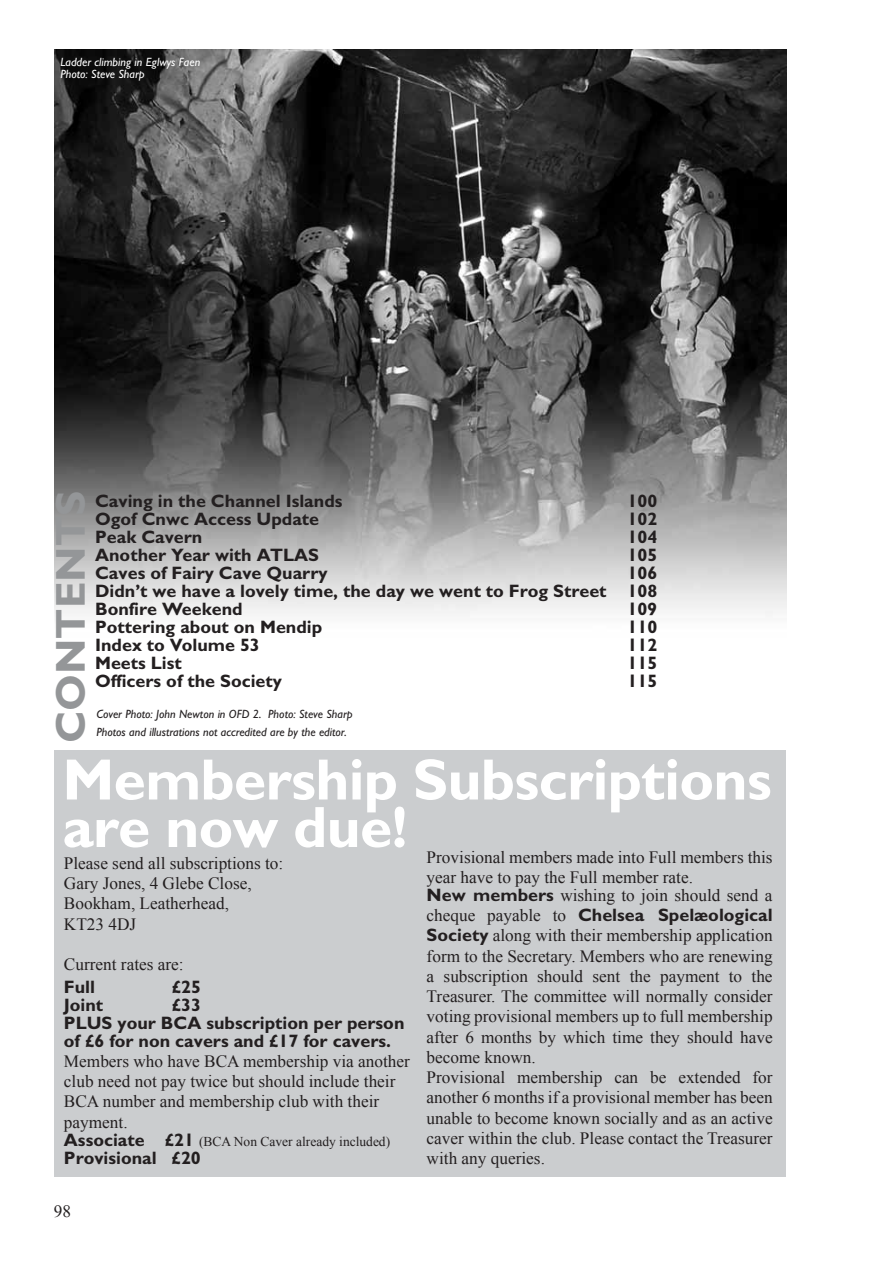
<style>
.page{position:relative;width:893px;height:1263px;background:#fff}
.page>*{position:absolute;margin:0;border:0;box-sizing:border-box;transform-origin:0 0}
.t1{font:700 58.5px/47.5px "M Gill Sans";letter-spacing:-.01em;color:#fff}
.t2{font:700 42px "M Gill Sans";color:#949698}
.t3{font:700 18px/18px "M Gill Sans";color:#231f20;text-align:justify}
.t4{font:17.25px/20.2px "Times New Roman";color:#231f20}
.t5{font:13.5px "Times New Roman";color:#231f20}
.t6{font:italic 12px/18px "M Gill Sans";color:#231f20}
.t7{font:italic 12px/12px "M Gill Sans";color:#fff}
.s1{font-family:"M Gill Sans";font-weight:700;font-size:18px}
.s2{font-family:"Times New Roman";font-weight:400;font-size:17.25px}
</style>
<div class="page">
<img style="left:54px;top:49px;width:733px;height:565px">
<div style="left:54px;top:750px;width:731px;height:427px;background:#cbcdcf"></div>
<p class="t7" style="left:60px;top:56px;width:141px">Ladder climbing in Eglwys Faen<br>Photo: Steve Sharp</p>
<h2 class="t2" style="left:47px;top:743px;width:254px;rotate:-90deg">CONTENTS</h2>
<p class="t3" style="left:95px;top:492px;width:249px">Caving in the Channel Islands</p>
<p class="t3" style="left:628px;top:492px;width:31px">100</p>
<p class="t3" style="left:95px;top:510px;width:226px">Ogof Cnwc Access Update</p>
<p class="t3" style="left:628px;top:510px;width:31px">102</p>
<p class="t3" style="left:95px;top:528px;width:109px">Peak Cavern</p>
<p class="t3" style="left:628px;top:528px;width:31px">104</p>
<p class="t3" style="left:95px;top:546px;width:225px">Another Year with ATLAS</p>
<p class="t3" style="left:628px;top:546px;width:31px">105</p>
<p class="t3" style="left:95px;top:564px;width:234px">Caves of Fairy Cave Quarry</p>
<p class="t3" style="left:95px;top:564px;width:564px;text-indent:532px">106<br>Didn’t we have a lovely time, the day we went to Frog Street 108<br>Bonfire Weekend</p>
<p class="t3" style="left:628px;top:600px;width:31px">109</p>
<p class="t3" style="left:95px;top:618px;width:229px">Pottering about on Mendip</p>
<p class="t3" style="left:628px;top:618px;width:31px">110</p>
<p class="t3" style="left:95px;top:636px;width:166px">Index to Volume 53</p>
<p class="t3" style="left:628px;top:636px;width:31px">112</p>
<p class="t3" style="left:95px;top:654px;width:88px">Meets List</p>
<p class="t3" style="left:628px;top:654px;width:31px">115</p>
<p class="t3" style="left:95px;top:672px;width:188px">Officers of the Society</p>
<p class="t3" style="left:628px;top:672px;width:31px">115</p>
<p class="t6" style="left:97px;top:705px;width:258px">Cover Photo: John Newton in OFD 2. Photo: Steve Sharp<br>Photos and illustrations not accredited are by the editor.</p>
<h1 class="t1" style="left:63px;top:756px;width:711px">Membership Subscriptions are now due!</h1>
<p class="t4" style="left:427px;top:846px;width:347px">Provisional members made into Full members this year have to pay the Full member rate.</p>
<p class="t4" style="left:427px;top:885px;width:347px"><span class="s1">New members</span> wishing to join should send a</p>
<p class="t3" style="left:427px;top:906px;width:347px"><span class="s2">cheque payable to</span> Chelsea Spelæological</p>
<p class="t4" style="left:427px;top:925px;width:348px"><span class="s1">Society</span> along with their membership application form to the Secretary. Members who are renewing a subscription should sent the payment to the Treasurer. The committee will normally consider voting provisional members up to full membership after 6 months by which time they should have become known.<br>Provisional membership can be extended for another 6 months if a provisional member has been unable to become known socially and as an active caver within the club. Please contact the Treasurer with any queries.</p>
<p class="t4" style="left:64px;top:853px;width:221px">Please send all subscriptions to:<br>Gary Jones, 4 Glebe Close,<br>Bookham, Leatherhead,<br>KT23 4DJ</p>
<p class="t4" style="left:64px;top:954px;width:121px">Current rates are:</p>
<p class="t3" style="left:64px;top:978px;width:33px">Full</p>
<p class="t3" style="left:172px;top:978px;width:31px">£25</p>
<p class="t3" style="left:64px;top:996px;width:41px">Joint</p>
<p class="t3" style="left:64px;top:996px;width:342px;text-align:left;text-indent:108px">£33<br>PLUS your BCA subscription per person of £6 for non cavers and £17 for cavers.</p>
<p class="t4" style="left:64px;top:1051px;width:347px">Members who have BCA membership via another club need not pay twice but should include their BCA number and membership club with their payment.</p>
<p class="t5" style="left:64px;top:1133px;width:328px"><span class="s1">Associate £21</span> (BCA Non Caver already included)</p>
<p class="t3" style="left:64px;top:1149px;width:138px">Provisional £20</p>
<p class="t4" style="left:54px;top:1201px;width:19px">98</p>
</div>
